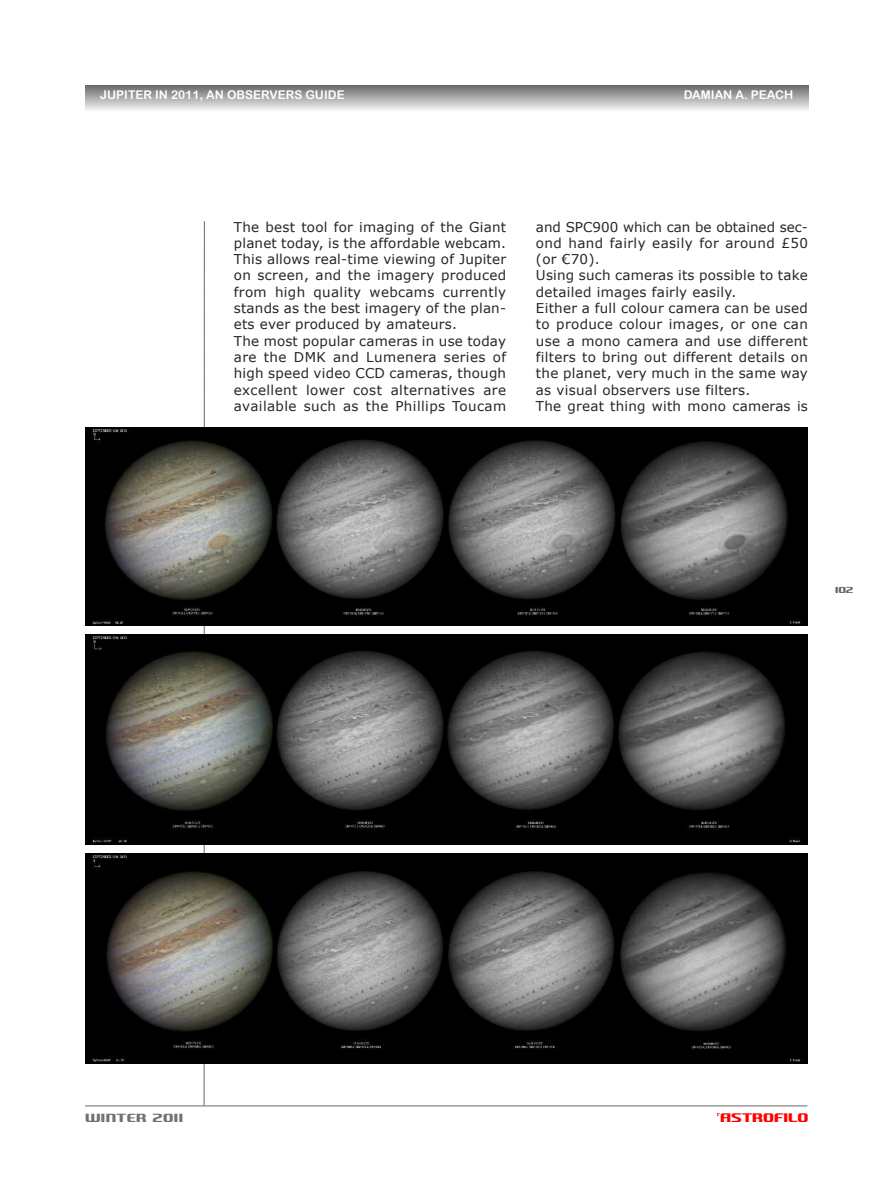
<style>
.page{position:relative;width:893px;height:1191px;background:#fff}
.page>*{position:absolute;margin:0;border:0;box-sizing:border-box;transform-origin:0 0}
.t1{font:15px "SF Quartzite";color:#f00}
.t2{font:14.25px "SF Quartzite";letter-spacing:.025em;color:#737272}
.t3{font:13.5px/16.4px "Verdana";letter-spacing:.02em;color:#272627}
.t4{font:12px "Arial Rounded MT Bold";color:#fff}
.t5{font:10.5px "SF Quartzite";color:#686768}
.t6{font:5.25px "SF Quartzite";color:#f00}
</style>
<div class="page">
<hr style="left:204px;top:221px;width:1px;height:884px;background:#686768">
<hr style="left:85px;top:1105px;width:722px;height:1px;background:#686768">
<img style="left:85px;top:85px;width:723px;height:26px">
<img style="left:85px;top:635px;width:723px;height:209px">
<img style="left:85px;top:853px;width:723px;height:210px">
<img style="left:85px;top:427px;width:723px;height:198px">
<p class="t4" style="left:100px;top:88px;width:246px">JUPITER IN 2011, AN OBSERVERS GUIDE</p>
<p class="t4" style="left:684px;top:88px;width:111px">DAMIAN A. PEACH</p>
<p class="t3" style="left:234px;top:218px;width:274px">The best tool for imaging of the Giant planet today, is the affordable webcam.<br>This allows real-time viewing of Jupiter on screen, and the imagery produced from high quality webcams currently stands as the best imagery of the plan&shy;ets ever produced by amateurs.<br>The most popular cameras in use today are the DMK and Lumenera series of high speed video CCD cameras, though excellent lower cost alternatives are available such as the Phillips Toucam</p>
<p class="t3" style="left:536px;top:218px;width:273px">and SPC900 which can be obtained sec&shy;ond hand fairly easily for around £50 (or €70).<br>Using such cameras its possible to take detailed images fairly easily.<br>Either a full colour camera can be used to produce colour images, or one can use a mono camera and use different filters to bring out different details on the planet, very much in the same way as visual observers use filters.<br>The great thing with mono cameras is</p>
<p class="t5" style="left:835px;top:585px;width:20px">102</p>
<p class="t2" style="left:85px;top:1111px;width:100px">WINTER 2011</p>
<p class="t6" style="left:717px;top:1112px;width:5px">l’</p>
<p class="t1" style="left:720px;top:1111px;width:90px">ASTROFILO</p>
</div>
